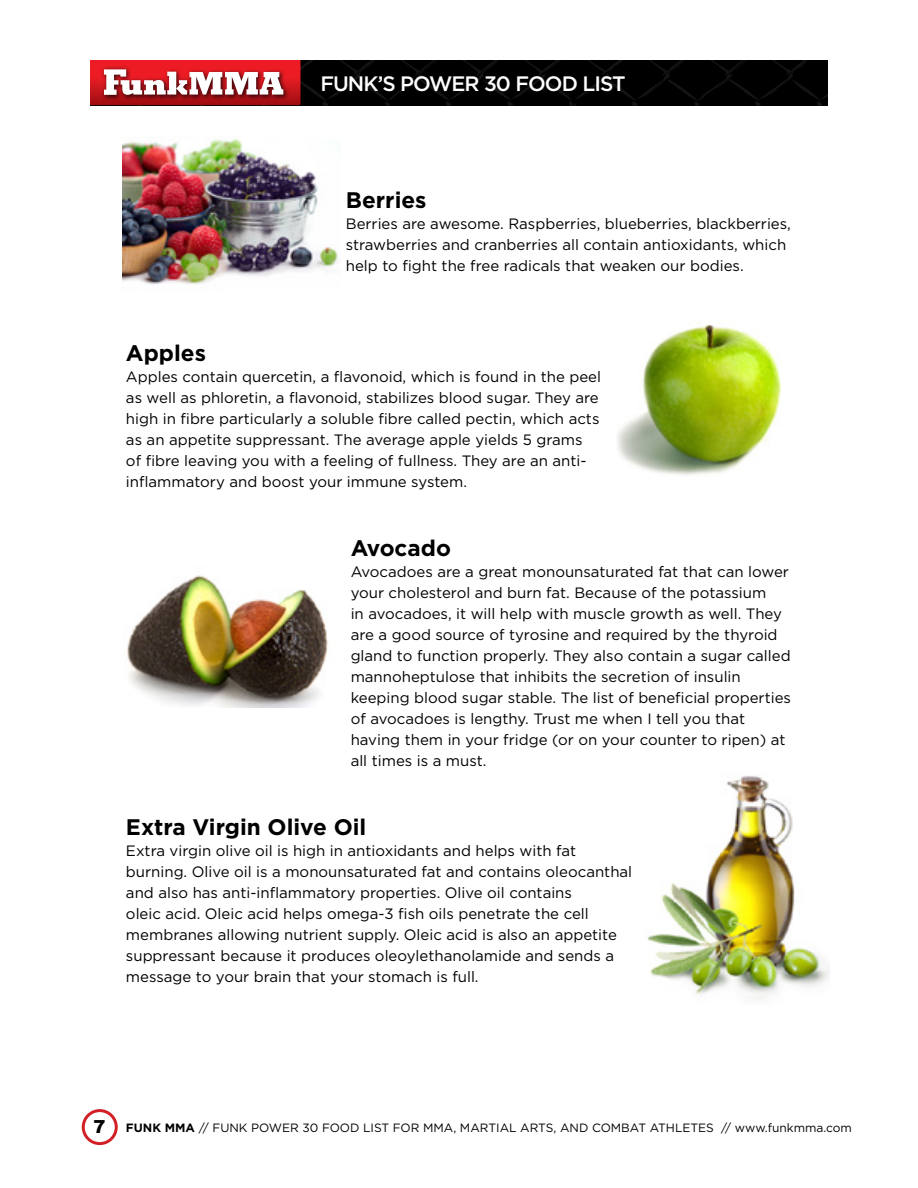
<style>
.page{position:relative;width:918px;height:1188px;background:#fff}
.page>*{position:absolute;margin:0;border:0;box-sizing:border-box;transform-origin:0 0}
.t1{font:700 22.5px "Gotham";color:#000}
.t2{font:500 20.85px "Gotham";letter-spacing:-.045em;color:#fff}
.t3{font:900 18px "Arial";color:#000}
.t4{font:15px/21px "Gotham";color:#000}
.t5{font:12px "Gotham";color:#000}
.s1{font-weight:700}
</style>
<div class="page">
<div style="left:82px;top:1109px;width:36px;height:36px;border:3px solid #d31f26;border-radius:50%"></div>
<svg style="left:90px;top:60px;width:738px;height:45px;background:#3c191a"></svg>
<img style="left:127px;top:575px;width:202px;height:133px">
<img style="left:122px;top:138px;width:216px;height:147px">
<img style="left:617px;top:324px;width:164px;height:151px">
<img style="left:647px;top:776px;width:182px;height:223px">
<h2 class="t2" style="left:320px;top:72px;width:307px">FUNK’S POWER 30 FOOD LIST</h2>
<h1 class="t1" style="left:346px;top:187px;width:82px">Berries</h1>
<p class="t4" style="left:346px;top:212px;width:447px">Berries are awesome. Raspberries, blueberries, blackberries, strawberries and cranberries all contain antioxidants, which help to fight the free radicals that weaken our bodies.</p>
<h1 class="t1" style="left:126px;top:340px;width:82px">Apples</h1>
<p class="t4" style="left:126px;top:365px;width:477px">Apples contain quercetin, a flavonoid, which is found in the peel as well as phloretin, a flavonoid, stabilizes blood sugar. They are high in fibre particularly a soluble fibre called pectin, which acts as an appetite suppressant. The average apple yields 5 grams of fibre leaving you with a feeling of fullness. They are an anti&shy;inflammatory and boost your immune system.</p>
<h1 class="t1" style="left:351px;top:535px;width:102px">Avocado</h1>
<p class="t4" style="left:351px;top:560px;width:442px">Avocadoes are a great monounsaturated fat that can lower your cholesterol and burn fat. Because of the potassium<br>in avocadoes, it will help with muscle growth as well. They are a good source of tyrosine and required by the thyroid gland to function properly. They also contain a sugar called mannoheptulose that inhibits the secretion of insulin keeping blood sugar stable. The list of beneficial properties of avocadoes is lengthy. Trust me when I tell you that having them in your fridge (or on your counter to ripen) at all times is a must.</p>
<h1 class="t1" style="left:126px;top:814px;width:242px">Extra Virgin Olive Oil</h1>
<p class="t4" style="left:126px;top:839px;width:508px">Extra virgin olive oil is high in antioxidants and helps with fat burning. Olive oil is a monounsaturated fat and contains oleocanthal and also has anti-inflammatory properties. Olive oil contains<br>oleic acid. Oleic acid helps omega-3 fish oils penetrate the cell membranes allowing nutrient supply. Oleic acid is also an appetite suppressant because it produces oleoylethanolamide and sends a message to your brain that your stomach is full.</p>
<p class="t3" style="left:94px;top:1114px;width:14px">7</p>
<p class="t5" style="left:126px;top:1121px;width:727px"><span class="s1">FUNK MMA</span> // FUNK POWER 30 FOOD LIST FOR MMA, MARTIAL ARTS, AND COMBAT ATHLETES // www.funkmma.com</p>
</div>
